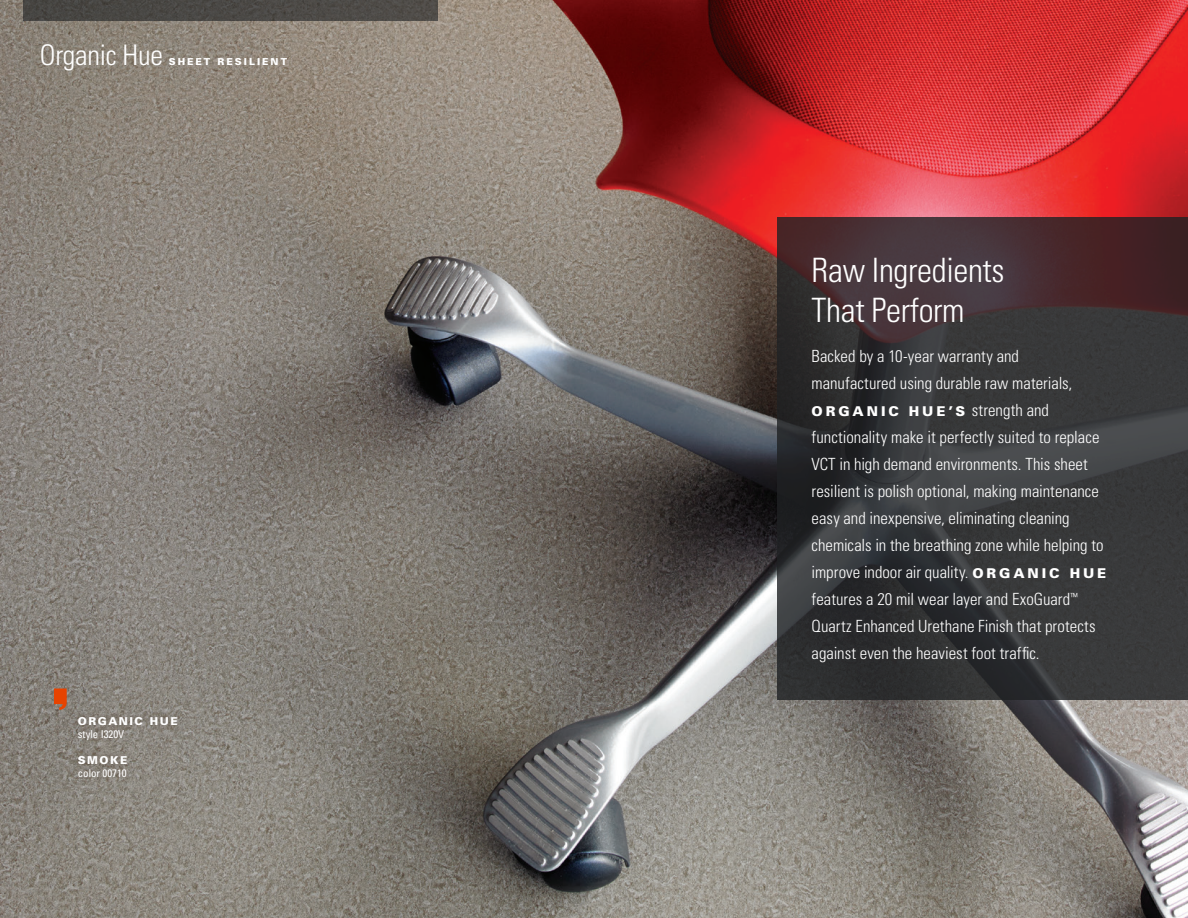
<style>
.page{position:relative;width:1188px;height:918px;background:#fff}
.page>*{position:absolute;margin:0;border:0;box-sizing:border-box;transform-origin:0 0}
.t1{font:300 condensed 33.6px/40.5px "Univers";letter-spacing:-.01em;color:#fff}
.t2{font:300 condensed 28.35px "Univers";letter-spacing:-.01em;color:#fff}
.t3{font:300 condensed 16.8px/27px "Univers";color:#fff}
.t4{font:900 13.5px "Univers";letter-spacing:.215em;color:#fff}
.Style_Descriptor{font:condensed 10.8px "Univers";color:#fff}
.Style_Descriptor-2{font:900 10.8px "Univers";letter-spacing:.14em;color:#fff}
.t5{font:900 9.6px "Univers";letter-spacing:.21em;color:#fff}
.s1{font-weight:300;font-stretch:condensed;font-size:16.8px}
.s2{font-weight:900;font-stretch:normal;font-size:13.5px}
</style>
<div class="page">
<img style="left:0;top:0;width:1188px;height:918px">
<svg style="left:777px;top:218px;width:411px;height:482px;background:#383436"></svg>
<div style="left:23px;top:0;width:414px;height:21px;background:#4a4946"></div>
<svg style="left:54px;top:688px;width:13px;height:22px"></svg>
<div style="left:69px;top:708px;width:117px;height:78px;background:#4a3628;opacity:.6"></div>
<p class="t2" style="left:40px;top:38px;width:125px">Organic Hue</p>
<p class="t5" style="left:169px;top:55px;width:120px">SHEET RESILIENT</p>
<p class="Style_Descriptor-2" style="left:78px;top:714px;width:101px">ORGANIC HUE</p>
<p class="Style_Descriptor" style="left:78px;top:727px;width:48px">style I320V</p>
<p class="Style_Descriptor-2" style="left:78px;top:753px;width:51px">SMOKE</p>
<p class="Style_Descriptor" style="left:78px;top:766px;width:50px">color 00710</p>
<p class="t1" style="left:812px;top:249px;width:195px">Raw Ingredients<br>That Perform</p>
<p class="t3" style="left:812px;top:343px;width:262px">Backed by a 10-year warranty and manufactured using durable raw materials,</p>
<p class="t4" style="left:812px;top:403px;width:239px">ORGANIC HUE’S <span class="s1">strength and</span></p>
<p class="t3" style="left:812px;top:424px;width:296px">functionality make it perfectly suited to replace VCT in high demand environments. This sheet resilient is polish optional, making maintenance easy and inexpensive, eliminating cleaning chemicals in the breathing zone while helping to improve indoor air quality. <span class="s2">O R G A N I C H U E </span>features a 20 mil wear layer and ExoGuard<sup>™ </sup>Quartz Enhanced Urethane Finish that protects against even the heaviest foot traffic.</p>
</div>
